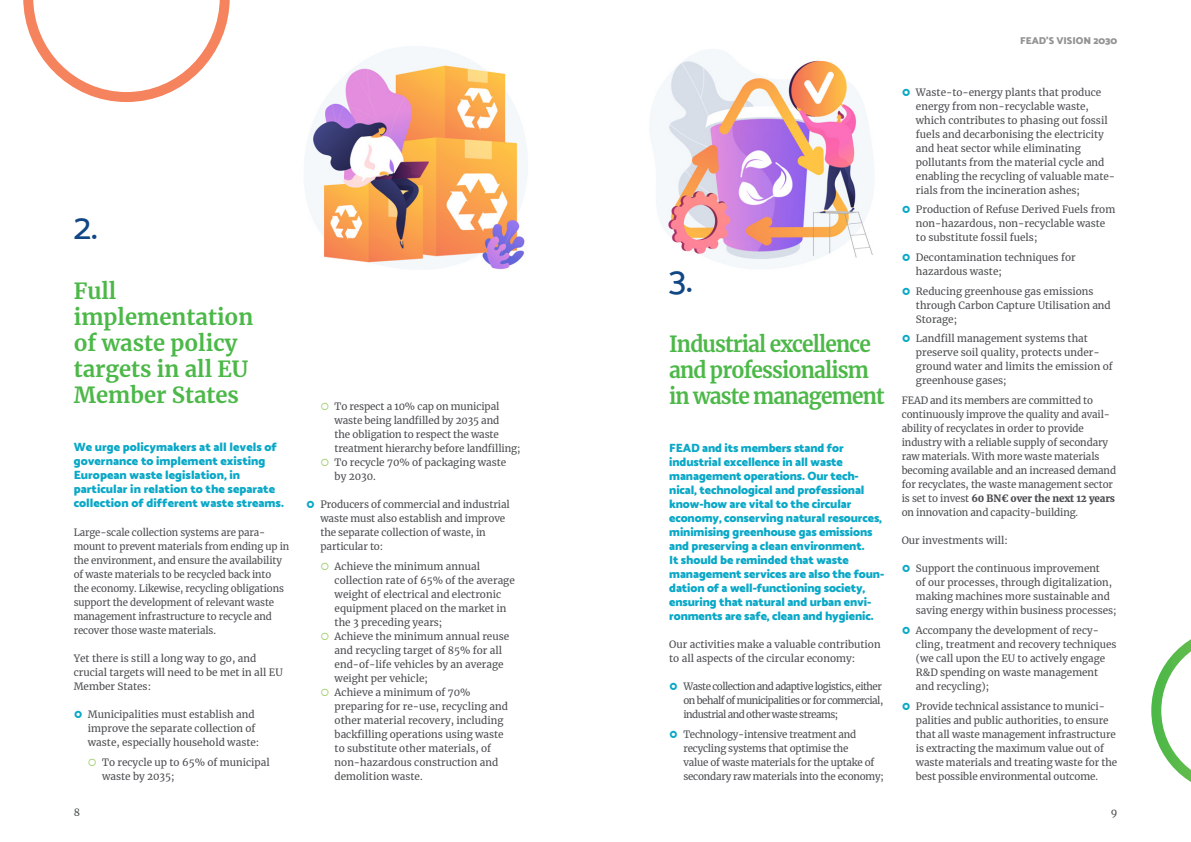
<style>
.page{position:relative;width:1191px;height:842px;background:#fff}
.page>*{position:absolute;margin:0;border:0;box-sizing:border-box;transform-origin:0 0}
.Title_Ask___questions{font:500 36px "Catamaran";color:#114785}
.Title_Ask___questions-2{font:700 22px/26px "Merriweather";color:#4cb848}
.Title_Ask___questions-3{font:700 22px/26px "Merriweather";letter-spacing:-.04em;color:#4cb848;scale:.95 1}
.Intro{font:900 12px/14px "Catamaran";letter-spacing:-.01em;color:#0aa8c7}
.Body{font:10px/14px "Merriweather";color:#4a4d4f}
.Body-2{font:10px/14px "Merriweather";letter-spacing:-.02em;color:#4a4d4f}
.Body-3{font:10px/14px "Merriweather";letter-spacing:-.05em;color:#4a4d4f}
.t1{font:900 10px "Catamaran";color:#939294}
.s1{font-weight:900}
</style>
<div class="page">
<img style="left:650px;top:49px;width:224px;height:220px">
<img style="left:304px;top:46px;width:223px;height:224px">
<svg style="left:23px;top:0;width:207px;height:102px"></svg>
<svg style="left:1151px;top:639px;width:40px;height:143px"></svg>
<p class="Title_Ask___questions" style="left:74px;top:200px;width:25px">2.</p>
<p class="Title_Ask___questions-2" style="left:74px;top:278px;width:181px">Full implementation of waste policy targets in all EU<br>Member States</p>
<p class="Intro" style="left:74px;top:440px;width:212px">We urge policymakers at all levels of governance to implement existing European waste legislation, in particular in relation to the separate collection of different waste streams.</p>
<p class="Body" style="left:74px;top:525px;width:217px">Large-scale collection systems are para&shy;mount to prevent materials from ending up in the environment, and ensure the availability of waste materials to be recycled back into<br>the economy. Likewise, recycling obligations support the development of relevant waste management infrastructure to recycle and recover those waste materials.</p>
<p class="Body" style="left:74px;top:651px;width:211px">Yet there is still a long way to go, and crucial targets will need to be met in all EU<br>Member States:</p>
<p class="Body" style="left:88px;top:707px;width:173px">Municipalities must establish and improve the separate collection of waste, especially household waste:</p>
<p class="Body" style="left:102px;top:755px;width:169px">To recycle up to 65% of municipal waste by 2035;</p>
<p class="Body" style="left:334px;top:399px;width:187px">To respect a 10% cap on municipal waste being landfilled by 2035 and<br>the obligation to respect the waste treatment hierarchy before landfilling;</p>
<p class="Body" style="left:334px;top:455px;width:173px">To recycle 70% of packaging waste by 2030.</p>
<p class="Body" style="left:320px;top:497px;width:191px">Producers of commercial and industrial waste must also establish and improve the separate collection of waste, in particular to:</p>
<p class="Body" style="left:334px;top:559px;width:182px">Achieve the minimum annual collection rate of 65% of the average weight of electrical and electronic equipment placed on the market in the 3 preceding years;</p>
<p class="Body" style="left:334px;top:629px;width:176px">Achieve the minimum annual reuse and recycling target of 85% for all end-of-life vehicles by an average weight per vehicle;</p>
<p class="Body" style="left:334px;top:685px;width:175px">Achieve a minimum of 70% preparing for re-use, recycling and other material recovery, including backfilling operations using waste to substitute other materials, of non-hazardous construction and demolition waste.</p>
<p class="t1" style="left:1020px;top:33px;width:99px">FEAD’S VISION 2030</p>
<p class="Title_Ask___questions" style="left:669px;top:252px;width:25px">3.</p>
<p class="Title_Ask___questions-3" style="left:669px;top:330px;width:228px">Industrial excellence and professionalism in waste management</p>
<p class="Intro" style="left:669px;top:440px;width:216px">FEAD and its members stand for industrial excellence in all waste management operations. Our tech&shy;nical, technological and professional know-how are vital to the circular economy, conserving natural resources, minimising greenhouse gas emissions and preserving a clean environment.<br>It should be reminded that waste management services are also the foun&shy;dation of a well-functioning society, ensuring that natural and urban envi&shy;ronments are safe, clean and hygienic.</p>
<p class="Body" style="left:669px;top:637px;width:213px">Our activities make a valuable contribution to all aspects of the circular economy:</p>
<p class="Body-3" style="left:683px;top:679px;width:201px">Waste collection and adaptive logistics, either on behalf of municipalities or for commercial, industrial and other waste streams;</p>
<p class="Body-2" style="left:683px;top:727px;width:202px">Technology-intensive treatment and recycling systems that optimise the<br>value of waste materials for the uptake of secondary raw materials into the economy;</p>
<p class="Body" style="left:916px;top:85px;width:201px">Waste-to-energy plants that produce energy from non-recyclable waste, which contributes to phasing out fossil fuels and decarbonising the electricity and heat sector while eliminating pollutants from the material cycle and enabling the recycling of valuable mate&shy;rials from the incineration ashes;</p>
<p class="Body" style="left:916px;top:202px;width:201px">Production of Refuse Derived Fuels from non-hazardous, non-recyclable waste to substitute fossil fuels;</p>
<p class="Body" style="left:916px;top:250px;width:161px">Decontamination techniques for hazardous waste;</p>
<p class="Body" style="left:916px;top:284px;width:196px">Reducing greenhouse gas emissions through Carbon Capture Utilisation and<br>Storage;</p>
<p class="Body" style="left:916px;top:331px;width:198px">Landfill management systems that preserve soil quality, protects under&shy;ground water and limits the emission of greenhouse gases;</p>
<p class="Body" style="left:901px;top:393px;width:216px">FEAD and its members are committed to continuously improve the quality and avail&shy;ability of recyclates in order to provide industry with a reliable supply of secondary raw materials. With more waste materials becoming available and an increased demand for recyclates, the waste management sector is set to invest <span class="s1">60 BN€ over the next 12 years </span>on innovation and capacity-building.</p>
<p class="Body" style="left:901px;top:533px;width:108px">Our investments will:</p>
<p class="Body" style="left:916px;top:561px;width:202px">Support the continuous improvement<br>of our processes, through digitalization, making machines more sustainable and saving energy within business processes;</p>
<p class="Body" style="left:916px;top:623px;width:202px">Accompany the development of recy&shy;cling, treatment and recovery techniques (we call upon the EU to actively engage R&amp;D spending on waste management and recycling);</p>
<p class="Body" style="left:916px;top:699px;width:203px">Provide technical assistance to munici&shy;palities and public authorities, to ensure that all waste management infrastructure is extracting the maximum value out of waste materials and treating waste for the best possible environmental outcome.</p>
<p class="Body" style="left:74px;top:805px;width:8px">8</p>
<p class="Body" style="left:1110px;top:805px;width:8px">9</p>
</div>
